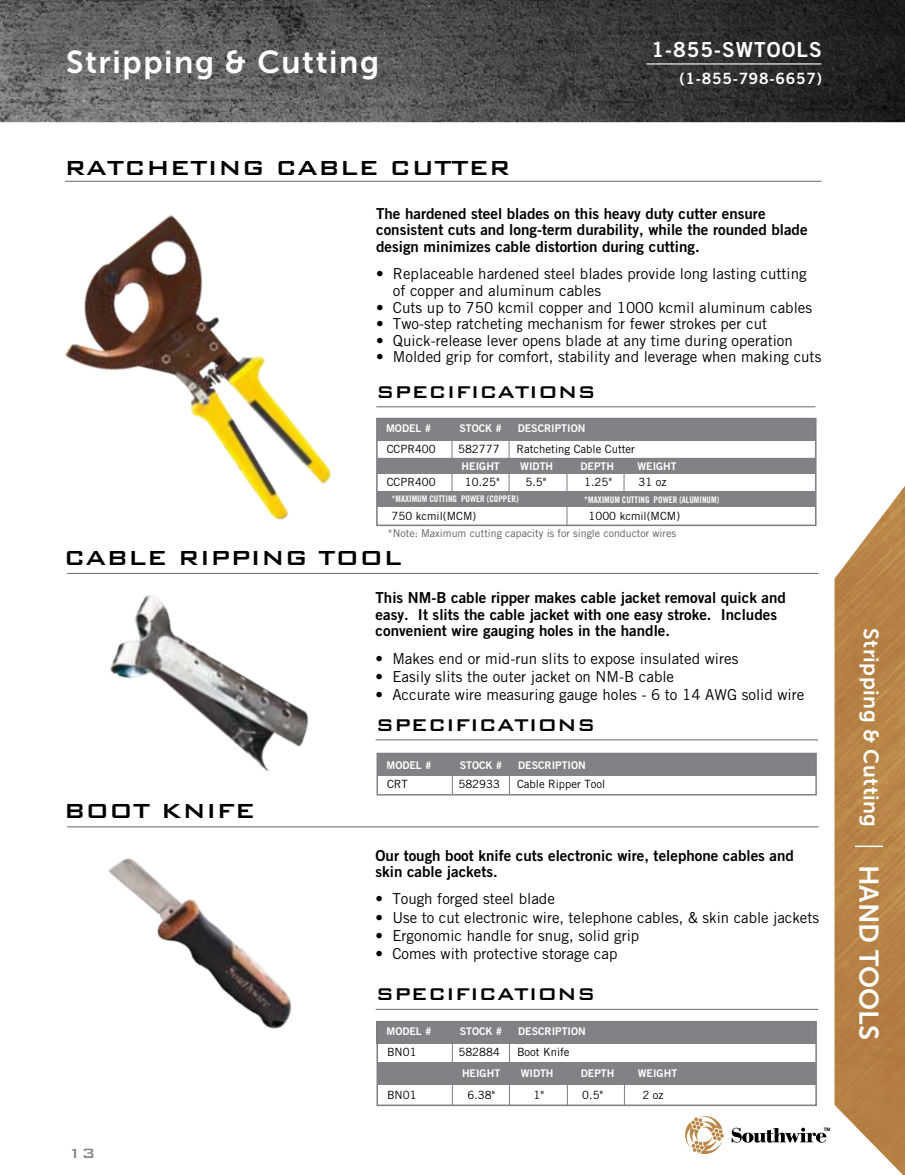
<style>
.page{position:relative;width:905px;height:1175px;background:#fff}
.page>*{position:absolute;margin:0;border:0;box-sizing:border-box;transform-origin:0 0}
.t1{font:31.5px "Museo Sans 700";letter-spacing:.05em;color:#fff}
.t2{font:500 27.15px "Bank Gothic";color:#000}
.t3{font:27px "Museo Sans 700";letter-spacing:.05em;color:#fff}
.t4{font:27px "Museo Sans 700";color:#fff}
.t5{font:500 22.65px "Bank Gothic";color:#000}
.t6{font:21px "Museo Sans 700";letter-spacing:.025em;color:#fff}
.t7{font:20.7px "Trade Gothic LT Std Bd 2";letter-spacing:.05em;color:#fff}
.t8{font:500 18px "Bank Gothic BT";color:#828486}
.t9{font:15.6px "Trade Gothic LT Std Bd 2";letter-spacing:.05em;color:#fff}
.t10{font:15.15px/16.6px "Trade Gothic LT Std";color:#000}
.t11{font:15.15px/16.6px "Trade Gothic LT Std Bd 2";color:#000}
.t12{font:500 12px "Bank Gothic BT";letter-spacing:.01em;color:#fff}
.t13{font:11.4px "Trade Gothic LT Std";color:#000}
.t14{font:10.65px "Trade Gothic LT Std Bd 2";color:#fff}
.t15{font:10.65px "Trade Gothic LT Std";color:#5c5c5c}
.t16{font:9px "Trade Gothic Bold Cond Twenty";color:#fff}
.t17{font:700 4.65px "Helvetica";color:#000}
</style>
<div class="page">
<hr style="left:65px;top:181px;width:756px;height:1px;background:#666767">
<img style="left:0;top:0;width:904px;height:122px">
<img style="left:688px;top:448px;width:216px;height:726px">
<svg style="left:685px;top:1115px;width:39px;height:39px"></svg>
<svg style="left:731px;top:1127px;width:95px;height:15px"></svg>
<hr style="left:646px;top:63px;width:175px;height:1px;background:#fff">
<hr style="left:451px;top:424px;width:1px;height:74px;background:#7a7c7f">
<hr style="left:508px;top:418px;width:1px;height:80px;background:#7a7c7f">
<hr style="left:452px;top:758px;width:1px;height:36px;background:#7a7c7f">
<hr style="left:509px;top:754px;width:1px;height:40px;background:#7a7c7f">
<hr style="left:452px;top:1037px;width:1px;height:68px;background:#7a7c7f">
<hr style="left:509px;top:1027px;width:1px;height:78px;background:#7a7c7f">
<img style="left:67px;top:457px;width:339px;height:371px">
<div style="left:377px;top:753px;width:438px;height:22px;background:#808285"></div>
<div style="left:376px;top:752px;width:440px;height:43px;border:1px solid #7a7c7f"></div>
<hr style="left:375px;top:739px;width:443px;height:1px;background:#666767">
<div style="left:377px;top:418px;width:438px;height:22px;background:#808285"></div>
<div style="left:376px;top:418px;width:440px;height:108px;border:2px solid #7a7c7f"></div>
<hr style="left:378px;top:458px;width:438px;height:1px;background:#7a7c7f">
<hr style="left:566px;top:464px;width:1px;height:34px;background:#7a7c7f">
<svg style="left:623px;top:473px;width:1px;height:18px"></svg>
<div style="left:377px;top:458px;width:438px;height:15px;background:#808285"></div>
<svg style="left:566px;top:507px;width:1px;height:18px"></svg>
<div style="left:377px;top:491px;width:438px;height:16px;background:#808285"></div>
<hr style="left:376px;top:406px;width:439px;height:1px;background:#666767">
<img style="left:65px;top:215px;width:304px;height:351px">
<div style="left:376px;top:1021px;width:440px;height:22px;background:#808285"></div>
<div style="left:376px;top:1020px;width:440px;height:86px;border:2px solid #7a7c7f"></div>
<hr style="left:378px;top:1062px;width:438px;height:1px;background:#7a7c7f">
<svg style="left:567px;top:1085px;width:1px;height:20px"></svg>
<svg style="left:624px;top:1085px;width:1px;height:20px"></svg>
<div style="left:377px;top:1062px;width:438px;height:23px;background:#808285"></div>
<hr style="left:375px;top:1009px;width:443px;height:1px;background:#666767">
<img style="left:85px;top:805px;width:226px;height:224px">
<hr style="left:67px;top:573px;width:751px;height:1px;background:#666767">
<hr style="left:67px;top:826px;width:751px;height:1px;background:#666767">
<hr style="left:854px;top:845px;width:29px;height:2px;background:#fff">
<h1 class="t1" style="left:66px;top:44px;width:314px">Stripping &amp; Cutting</h1>
<h3 class="t7" style="left:651px;top:36px;width:172px">1-855-SWTOOLS</h3>
<p class="t9" style="left:679px;top:68px;width:144px">(1-855-798-6657)</p>
<h2 class="t2" style="left:64px;top:147px;width:448px">RATCHETING CABLE CUTTER</h2>
<p class="t11" style="left:376px;top:205px;width:433px">The hardened steel blades on this heavy duty cutter ensure consistent cuts and long-term durability, while the rounded blade design minimizes cable distortion during cutting.</p>
<p class="t10" style="left:393px;top:265px;width:415px;text-indent:-17px">• Replaceable hardened steel blades provide long lasting cutting of copper and aluminum cables</p>
<p class="t10" style="left:376px;top:298px;width:437px">• Cuts up to 750 kcmil copper and 1000 kcmil aluminum cables</p>
<p class="t10" style="left:376px;top:315px;width:392px">• Two-step ratcheting mechanism for fewer strokes per cut</p>
<p class="t10" style="left:376px;top:332px;width:418px">• Quick-release lever opens blade at any time during operation</p>
<p class="t10" style="left:376px;top:348px;width:446px">• Molded grip for comfort, stability and leverage when making cuts</p>
<h3 class="t5" style="left:376px;top:374px;width:221px">SPECIFICATIONS</h3>
<p class="t14" style="left:386px;top:421px;width:46px">MODEL #</p>
<p class="t14" style="left:518px;top:421px;width:69px">DESCRIPTION</p>
<p class="t13" style="left:386px;top:442px;width:51px">CCPR400</p>
<p class="t13" style="left:458px;top:442px;width:43px">582777</p>
<p class="t13" style="left:516px;top:442px;width:120px">Ratcheting Cable Cutter</p>
<p class="t13" style="left:386px;top:475px;width:51px">CCPR400</p>
<p class="t14" style="left:459px;top:421px;width:44px">STOCK #</p>
<p class="t14" style="left:461px;top:460px;width:40px">HEIGHT</p>
<p class="t14" style="left:520px;top:460px;width:34px">WIDTH</p>
<p class="t14" style="left:580px;top:460px;width:35px">DEPTH</p>
<p class="t14" style="left:637px;top:460px;width:41px">WEIGHT</p>
<p class="t13" style="left:465px;top:475px;width:36px">10.25"</p>
<p class="t13" style="left:525px;top:475px;width:23px">5.5"</p>
<p class="t13" style="left:584px;top:475px;width:30px">1.25"</p>
<p class="t13" style="left:638px;top:475px;width:30px">31 oz</p>
<p class="t16" style="left:391px;top:493px;width:128px">*MAXIMUM CUTTING POWER (COPPER)</p>
<p class="t16" style="left:584px;top:494px;width:137px">*MAXIMUM CUTTING POWER (ALUMINUM)</p>
<p class="t13" style="left:391px;top:509px;width:86px">750 kcmil(MCM)</p>
<p class="t13" style="left:588px;top:509px;width:93px">1000 kcmil(MCM)</p>
<p class="t15" style="left:387px;top:526px;width:290px">*Note: Maximum cutting capacity is for single conductor wires</p>
<h2 class="t2" style="left:64px;top:537px;width:339px">CABLE RIPPING TOOL</h2>
<p class="t11" style="left:375px;top:589px;width:412px">This NM-B cable ripper makes cable jacket removal quick and easy. It slits the cable jacket with one easy stroke. Includes convenient wire gauging holes in the handle.</p>
<p class="t10" style="left:375px;top:649px;width:364px">• Makes end or mid-run slits to expose insulated wires</p>
<p class="t10" style="left:375px;top:667px;width:300px">• Easily slits the outer jacket on NM-B cable</p>
<p class="t10" style="left:375px;top:686px;width:430px">• Accurate wire measuring gauge holes - 6 to 14 AWG solid wire</p>
<h3 class="t5" style="left:375px;top:707px;width:221px">SPECIFICATIONS</h3>
<h2 class="t2" style="left:64px;top:790px;width:193px">BOOT KNIFE</h2>
<p class="t8" style="left:68px;top:1142px;width:29px">13</p>
<p class="t14" style="left:386px;top:758px;width:46px">MODEL #</p>
<p class="t14" style="left:518px;top:758px;width:69px">DESCRIPTION</p>
<p class="t13" style="left:387px;top:777px;width:22px">CRT</p>
<p class="t13" style="left:458px;top:777px;width:43px">582933</p>
<p class="t13" style="left:517px;top:777px;width:90px">Cable Ripper Tool</p>
<p class="t14" style="left:459px;top:758px;width:44px">STOCK #</p>
<p class="t11" style="left:375px;top:846px;width:420px">Our tough boot knife cuts electronic wire, telephone cables and skin cable jackets.</p>
<p class="t10" style="left:375px;top:890px;width:181px">• Tough forged steel blade</p>
<p class="t10" style="left:375px;top:908px;width:445px">• Use to cut electronic wire, telephone cables, &amp; skin cable jackets</p>
<p class="t10" style="left:375px;top:926px;width:265px">• Ergonomic handle for snug, solid grip</p>
<p class="t10" style="left:375px;top:945px;width:243px">• Comes with protective storage cap</p>
<h3 class="t5" style="left:375px;top:976px;width:221px">SPECIFICATIONS</h3>
<p class="t14" style="left:386px;top:1024px;width:46px">MODEL #</p>
<p class="t14" style="left:518px;top:1024px;width:69px">DESCRIPTION</p>
<p class="t13" style="left:387px;top:1045px;width:31px">BN01</p>
<p class="t13" style="left:458px;top:1045px;width:43px">582884</p>
<p class="t13" style="left:517px;top:1045px;width:54px">Boot Knife</p>
<p class="t13" style="left:387px;top:1088px;width:31px">BN01</p>
<p class="t14" style="left:459px;top:1024px;width:44px">STOCK #</p>
<p class="t14" style="left:462px;top:1066px;width:40px">HEIGHT</p>
<p class="t14" style="left:520px;top:1066px;width:34px">WIDTH</p>
<p class="t14" style="left:581px;top:1066px;width:35px">DEPTH</p>
<p class="t14" style="left:637px;top:1066px;width:41px">WEIGHT</p>
<p class="t13" style="left:467px;top:1088px;width:30px">6.38"</p>
<p class="t13" style="left:533px;top:1088px;width:12px">1"</p>
<p class="t13" style="left:582px;top:1088px;width:23px">0.5"</p>
<p class="t13" style="left:642px;top:1088px;width:23px">2 oz</p>
<p class="t17" style="left:823px;top:1126px;width:8px">TM</p>
<h3 class="t6" style="left:882px;top:628px;width:201px;rotate:90deg">Stripping &amp; Cutting</h3>
<h3 class="t3" style="left:888px;top:639px;width:188px;rotate:90deg">HAND TOOLS</h3>
<h3 class="t4" style="left:883px;top:865px;width:176px;rotate:90deg">HAND TOOLS</h3>
<p class="t12" style="left:869px;top:958px;width:140px;rotate:90deg">southwiretools.com</p>
</div>
